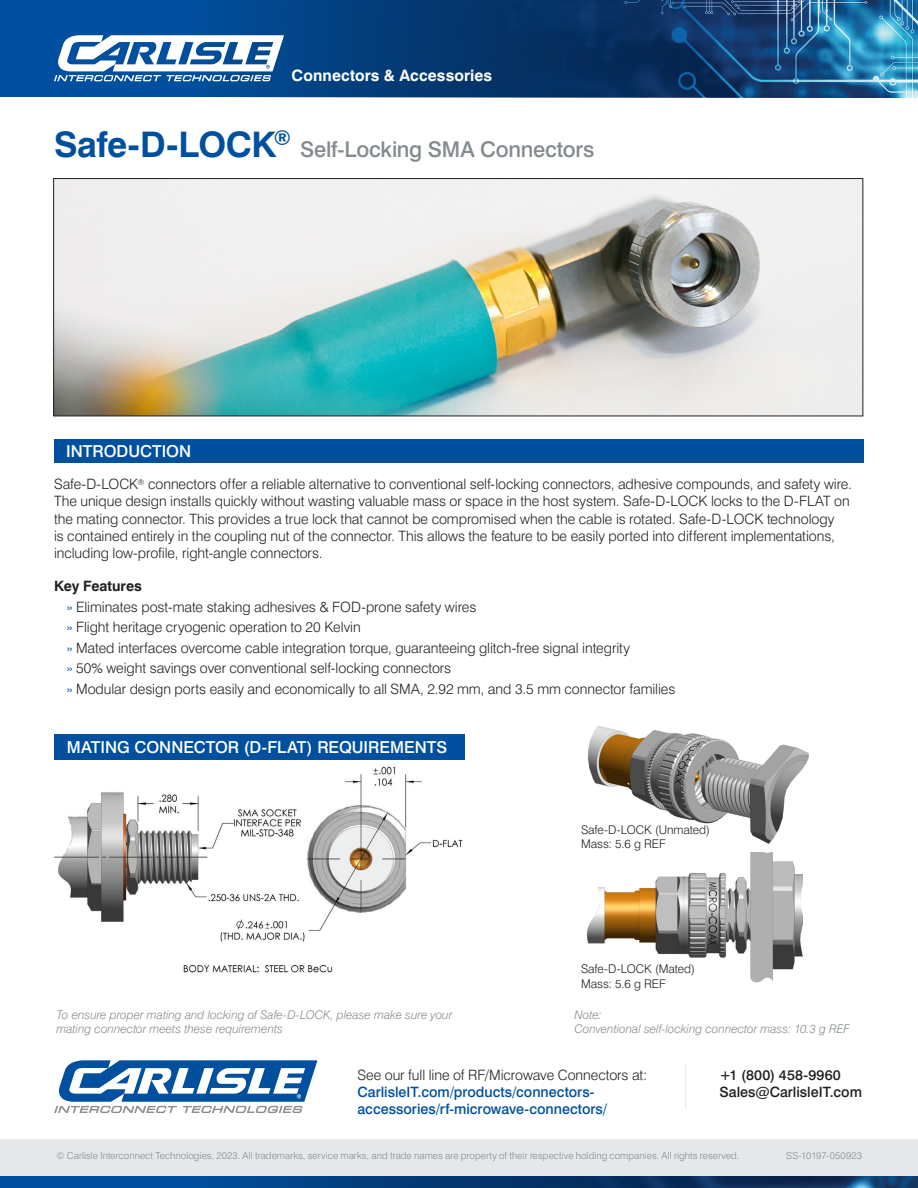
<style>
.page{position:relative;width:918px;height:1188px;background:#fff}
.page>*{position:absolute;margin:0;border:0;box-sizing:border-box;transform-origin:0 0}
.t1{font:700 35.25px "Swiss 721 BT";letter-spacing:-.015em;color:#01509f}
.t2{font:500 21.75px "Swiss 721 BT";letter-spacing:-.01em;color:#848b8f}
.Header_Bar{font:500 16.5px "Swiss 721 BT";color:#fff}
.t3{font:700 15.75px "Swiss 721 BT";letter-spacing:.005em;color:#fff}
._2020_BULLETS{font:300 14.25px/17.1px "Swiss 721 BT";letter-spacing:-.005em;color:#231f20}
.t4{font:500 14.25px/17.1px "Swiss 721 BT";color:#01509f}
.t5{font:500 14.25px "Swiss 721 BT";color:#231f20}
._2020_BULLETS-2{font:700 14.25px "Swiss 721 BT";color:#231f20}
.t6{font:italic 300 12px/14.4px "Swiss 721 BT";color:#848b8f}
.t7{font:300 12px/14.4px "Swiss 721 BT";color:#231f20}
.t8{font:300 9.75px "Swiss 721 BT";letter-spacing:.005em;color:#848b8f}
.s1{color:#01509f}
</style>
<div class="page">
<img style="left:0;top:0;width:918px;height:97px">
<svg style="left:54px;top:35px;width:230px;height:46px"></svg>
<div style="left:0;top:1139px;width:918px;height:49px;background:#e6e7e9"></div>
<img style="left:0;top:1176px;width:918px;height:12px">
<img style="left:54px;top:766px;width:409px;height:207px">
<img style="left:55px;top:180px;width:806px;height:234px">
<div style="left:53px;top:178px;width:810px;height:238px;border:1px solid #231f20"></div>
<div style="left:54px;top:440px;width:809px;height:23px;background:#01509f"></div>
<svg style="left:54px;top:1060px;width:263px;height:53px"></svg>
<hr style="left:685px;top:1064px;width:1px;height:45px;background:#e6e7e9">
<div style="left:54px;top:735px;width:410px;height:25px;background:#01509f"></div>
<img style="left:588px;top:726px;width:221px;height:118px">
<img style="left:586px;top:852px;width:216px;height:130px">
<p class="t3" style="left:292px;top:66px;width:202px">Connectors &amp; Accessories</p>
<p class="t1" style="left:54px;top:123px;width:239px">Safe-D-LOCK<sup>®</sup></p>
<p class="t2" style="left:300px;top:136px;width:296px">Self-Locking SMA Connectors</p>
<p class="Header_Bar" style="left:66px;top:442px;width:127px">INTRODUCTION</p>
<p class="_2020_BULLETS" style="left:54px;top:476px;width:799px">Safe-D-LOCK<sup>®</sup> connectors offer a reliable alternative to conventional self-locking connectors, adhesive compounds, and safety wire.<br>The unique design installs quickly without wasting valuable mass or space in the host system. Safe-D-LOCK locks to the D-FLAT on the mating connector. This provides a true lock that cannot be compromised when the cable is rotated. Safe-D-LOCK technology<br>is contained entirely in the coupling nut of the connector. This allows the feature to be easily ported into different implementations, including low-profile, right-angle connectors.</p>
<p class="_2020_BULLETS-2" style="left:54px;top:578px;width:90px">Key Features</p>
<p class="_2020_BULLETS" style="left:67px;top:598px;width:411px"><span class="s1">»</span> Eliminates post-mate staking adhesives &amp; FOD-prone safety wires</p>
<p class="_2020_BULLETS" style="left:67px;top:619px;width:296px"><span class="s1">»</span> Flight heritage cryogenic operation to 20 Kelvin</p>
<p class="_2020_BULLETS" style="left:67px;top:639px;width:565px"><span class="s1">»</span> Mated interfaces overcome cable integration torque, guaranteeing glitch-free signal integrity</p>
<p class="_2020_BULLETS" style="left:67px;top:659px;width:386px"><span class="s1">»</span> 50% weight savings over conventional self-locking connectors</p>
<p class="_2020_BULLETS" style="left:67px;top:680px;width:610px"><span class="s1">»</span> Modular design ports easily and economically to all SMA, 2.92 mm, and 3.5 mm connector families</p>
<p class="Header_Bar" style="left:67px;top:737px;width:382px">MATING CONNECTOR (D-FLAT) REQUIREMENTS</p>
<p class="t7" style="left:581px;top:822px;width:131px">Safe-D-LOCK (Unmated)</p>
<p class="t7" style="left:581px;top:837px;width:86px">Mass: 5.6 g REF</p>
<p class="t7" style="left:581px;top:962px;width:115px">Safe-D-LOCK (Mated)<br>Mass: 5.6 g REF</p>
<p class="t6" style="left:56px;top:1007px;width:397px">To ensure proper mating and locking of Safe-D-LOCK, please make sure your mating connector meets these requirements</p>
<p class="t6" style="left:575px;top:1007px;width:277px">Note:<br>Conventional self-locking connector mass: 10.3 g REF</p>
<p class="_2020_BULLETS" style="left:357px;top:1066px;width:291px">See our full line of RF/Microwave Connectors at:</p>
<p class="t4" style="left:357px;top:1083px;width:251px">CarlisleIT.com/products/connectors&shy;accessories/rf-microwave-connectors/</p>
<p class="t5" style="left:719px;top:1066px;width:123px">+1 (800) 458-9960</p>
<p class="t5" style="left:719px;top:1083px;width:144px">Sales@CarlisleIT.com</p>
<p class="t8" style="left:56px;top:1149px;width:684px">© Carlisle Interconnect Technologies, 2023. All trademarks, service marks, and trade names are property of their respective holding companies. All rights reserved.</p>
<p class="t8" style="left:786px;top:1149px;width:77px">SS-10197-050923</p>
</div>
